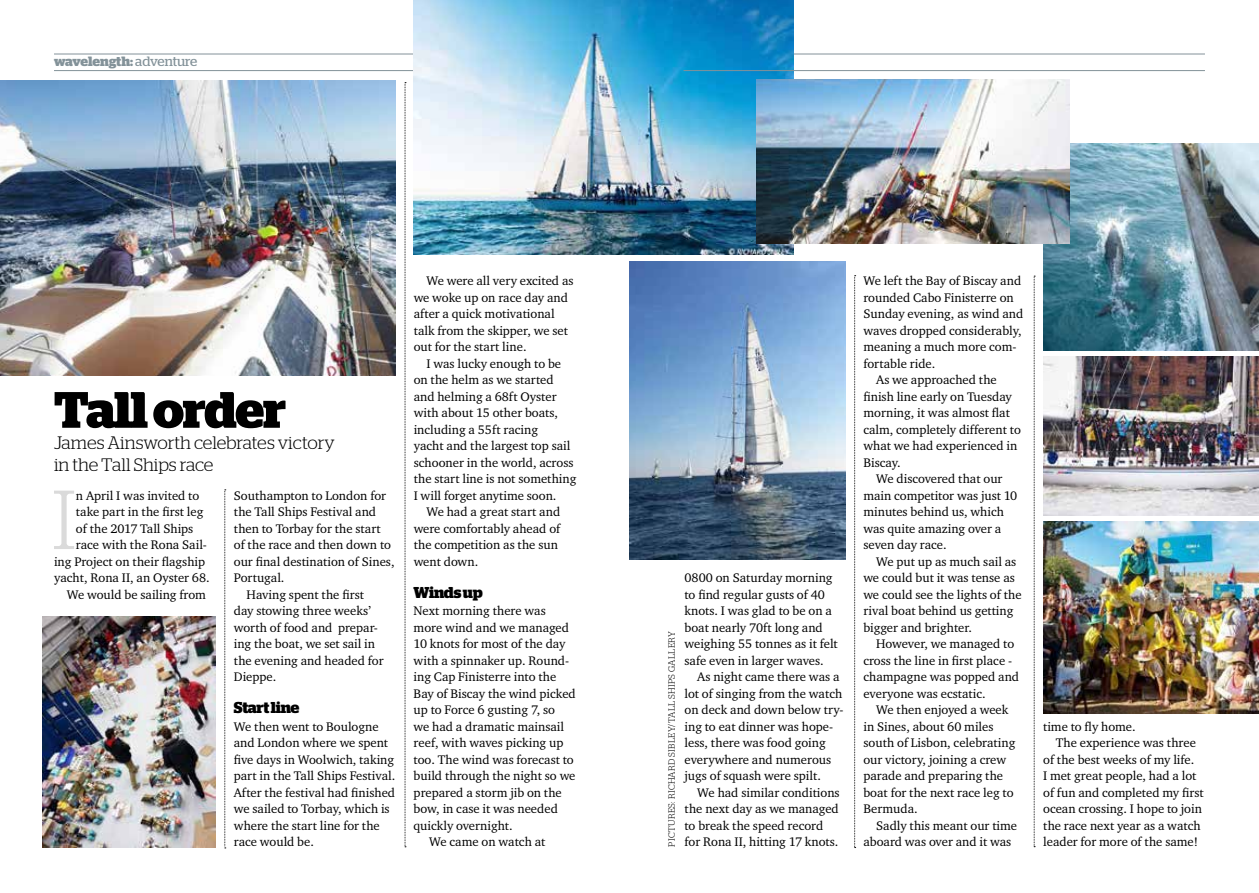
<style>
.page{position:relative;width:1259px;height:893px;background:#fff}
.page>*{position:absolute;margin:0;border:0;box-sizing:border-box;transform-origin:0 0}
.t1{font:300 83.4px "Stag";color:#dadada}
.t2{font:700 51px "Stag";letter-spacing:-.025em;color:#000}
.t3{font:300 18px/21.6px "Stag";letter-spacing:-.005em;color:#000}
.t4{font:700 15.75px "Stag";letter-spacing:-.02em;color:#000}
.t5{font:700 13.5px "Stag";letter-spacing:-.01em;color:#839299}
.t6{font:12.75px/16.5px "Charter ITC";color:#000}
.t7{font:300 9px "Stag";letter-spacing:.04em;color:#000}
.s1{font-weight:400}
</style>
<div class="page">
<hr style="left:54px;top:54px;width:521px;height:1px;background:#839299">
<hr style="left:683px;top:54px;width:522px;height:1px;background:#839299">
<hr style="left:54px;top:70px;width:521px;height:1px;background:#839299">
<svg style="left:224px;top:489px;width:2px;height:359px"></svg>
<svg style="left:405px;top:82px;width:1px;height:765px"></svg>
<img style="left:414px;top:0;width:379px;height:254px">
<img style="left:43px;top:617px;width:173px;height:230px">
<img style="left:0;top:81px;width:396px;height:294px">
<img style="left:1043px;top:143px;width:216px;height:208px">
<hr style="left:683px;top:70px;width:522px;height:1px;background:#839299">
<svg style="left:854px;top:275px;width:1px;height:573px"></svg>
<svg style="left:1033px;top:276px;width:2px;height:571px"></svg>
<img style="left:629px;top:262px;width:216px;height:298px">
<img style="left:1043px;top:522px;width:216px;height:192px">
<img style="left:1043px;top:357px;width:216px;height:158px">
<img style="left:756px;top:80px;width:313px;height:163px">
<p class="t5" style="left:54px;top:54px;width:145px">wavelength: <span class="s1">adventure</span></p>
<h2 class="t2" style="left:54px;top:380px;width:234px">Tall order</h2>
<h3 class="t3" style="left:54px;top:432px;width:282px">James Ainsworth celebrates victory in the Tall Ships race</h3>
<p class="t6" style="left:234px;top:487px;width:154px">Southampton to London for</p>
<p class="t6" style="left:234px;top:503px;width:144px">the Tall Ships Festival and</p>
<p class="t6" style="left:234px;top:520px;width:148px">then to Torbay for the start</p>
<p class="t6" style="left:234px;top:536px;width:159px">of the race and then down to</p>
<p class="t6" style="left:234px;top:553px;width:162px">our final destination of Sines,</p>
<p class="t6" style="left:234px;top:569px;width:52px">Portugal.</p>
<p class="t6" style="left:247px;top:586px;width:119px">Having spent the first</p>
<p class="t6" style="left:234px;top:602px;width:139px">day stowing three weeks’</p>
<p class="t6" style="left:234px;top:619px;width:146px">worth of food and prepar-</p>
<p class="t6" style="left:234px;top:635px;width:143px">ing the boat, we set sail in</p>
<p class="t6" style="left:234px;top:652px;width:151px">the evening and headed for</p>
<p class="t6" style="left:234px;top:668px;width:44px">Dieppe.</p>
<p class="t4" style="left:234px;top:699px;width:67px">Start line</p>
<p class="t6" style="left:234px;top:718px;width:163px">We then went to Boulogne and London where we spent five days in Woolwich, taking part in the Tall Ships Festival.<br>After the festival had finished we sailed to Torbay, which is where the start line for the race would be.</p>
<h1 class="t1" style="left:52px;top:473px;width:25px">I</h1>
<p class="t6" style="left:76px;top:487px;width:125px">n April I was invited to</p>
<p class="t6" style="left:76px;top:503px;width:129px">take part in the first leg</p>
<p class="t6" style="left:76px;top:520px;width:119px">of the 2017 Tall Ships</p>
<p class="t6" style="left:76px;top:536px;width:132px">race with the Rona Sail-</p>
<p class="t6" style="left:54px;top:553px;width:153px">ing Project on their flagship</p>
<p class="t6" style="left:54px;top:569px;width:157px">yacht, Rona II, an Oyster 68.</p>
<p class="t6" style="left:67px;top:586px;width:141px">We would be sailing from</p>
<p class="t6" style="left:414px;top:272px;width:161px;text-indent:13px">We were all very excited as we woke up on race day and after a quick motivational talk from the skipper, we set out for the start line.</p>
<p class="t6" style="left:414px;top:355px;width:164px;text-indent:13px">I was lucky enough to be on the helm as we started and helming a 68ft Oyster with about 15 other boats, including a 55ft racing<br>yacht and the largest top sail schooner in the world, across the start line is not something<br>I will forget anytime soon.</p>
<p class="t6" style="left:414px;top:503px;width:148px;text-indent:13px">We had a great start and were comfortably ahead of the competition as the sun went down.</p>
<p class="t4" style="left:414px;top:583px;width:70px">Winds up</p>
<p class="t6" style="left:414px;top:602px;width:134px">Next morning there was</p>
<p class="t6" style="left:414px;top:619px;width:157px">more wind and we managed</p>
<p class="t6" style="left:414px;top:635px;width:153px">10 knots for most of the day</p>
<p class="t6" style="left:414px;top:652px;width:157px">with a spinnaker up. Round-</p>
<p class="t6" style="left:414px;top:668px;width:144px">ing Cap Finisterre into the</p>
<p class="t6" style="left:414px;top:685px;width:164px">Bay of Biscay the wind picked</p>
<p class="t6" style="left:414px;top:701px;width:143px">up to Force 6 gusting 7, so</p>
<p class="t6" style="left:414px;top:718px;width:152px">we had a dramatic mainsail</p>
<p class="t6" style="left:414px;top:734px;width:151px">reef, with waves picking up</p>
<p class="t6" style="left:414px;top:751px;width:162px">too. The wind was forecast to</p>
<p class="t6" style="left:414px;top:767px;width:163px">build through the night so we</p>
<p class="t6" style="left:414px;top:784px;width:150px">prepared a storm jib on the</p>
<p class="t6" style="left:414px;top:800px;width:146px">bow, in case it was needed</p>
<p class="t6" style="left:414px;top:817px;width:101px">quickly overnight.</p>
<p class="t6" style="left:429px;top:833px;width:118px">We came on watch at</p>
<p class="t7" style="left:666px;top:846px;width:217px;rotate:-90deg">PICTURES: RICHARD SIBLEY/TALL SHIPS GALLERY</p>
<p class="t6" style="left:684px;top:569px;width:155px">0800 on Saturday morning to find regular gusts of 40 knots. I was glad to be on a boat nearly 70ft long and weighing 55 tonnes as it felt safe even in larger waves.</p>
<p class="t6" style="left:684px;top:668px;width:160px;text-indent:13px">As night came there was a lot of singing from the watch on deck and down below try&shy;ing to eat dinner was hope&shy;less, there was food going everywhere and numerous jugs of squash were spilt.</p>
<p class="t6" style="left:684px;top:784px;width:157px;text-indent:13px">We had similar conditions the next day as we managed to break the speed record for Rona II, hitting 17 knots.</p>
<p class="t6" style="left:863px;top:272px;width:159px">We left the Bay of Biscay and</p>
<p class="t6" style="left:863px;top:289px;width:152px">rounded Cabo Finisterre on</p>
<p class="t6" style="left:863px;top:305px;width:161px">Sunday evening, as wind and</p>
<p class="t6" style="left:863px;top:322px;width:160px">waves dropped considerably,</p>
<p class="t6" style="left:863px;top:338px;width:155px">meaning a much more com-</p>
<p class="t6" style="left:863px;top:355px;width:74px">fortable ride.</p>
<p class="t6" style="left:876px;top:371px;width:122px">As we approached the</p>
<p class="t6" style="left:863px;top:388px;width:150px">finish line early on Tuesday</p>
<p class="t6" style="left:863px;top:404px;width:148px">morning, it was almost flat</p>
<p class="t6" style="left:863px;top:421px;width:159px">calm, completely different to</p>
<p class="t6" style="left:863px;top:437px;width:155px">what we had experienced in</p>
<p class="t6" style="left:863px;top:454px;width:39px">Biscay.</p>
<p class="t6" style="left:876px;top:470px;width:128px">We discovered that our</p>
<p class="t6" style="left:863px;top:487px;width:155px">main competitor was just 10</p>
<p class="t6" style="left:863px;top:503px;width:142px">minutes behind us, which</p>
<p class="t6" style="left:863px;top:520px;width:139px">was quite amazing over a</p>
<p class="t6" style="left:863px;top:536px;width:85px">seven day race.</p>
<p class="t6" style="left:876px;top:553px;width:142px">We put up as much sail as</p>
<p class="t6" style="left:863px;top:569px;width:153px">we could but it was tense as</p>
<p class="t6" style="left:863px;top:586px;width:160px">we could see the lights of the</p>
<p class="t6" style="left:863px;top:602px;width:151px">rival boat behind us getting</p>
<p class="t6" style="left:863px;top:619px;width:110px">bigger and brighter.</p>
<p class="t6" style="left:876px;top:635px;width:140px">However, we managed to</p>
<p class="t6" style="left:863px;top:652px;width:150px">cross the line in first place -</p>
<p class="t6" style="left:863px;top:668px;width:157px">champagne was popped and</p>
<p class="t6" style="left:863px;top:685px;width:124px">everyone was ecstatic.</p>
<p class="t6" style="left:876px;top:701px;width:134px">We then enjoyed a week</p>
<p class="t6" style="left:863px;top:718px;width:132px">in Sines, about 60 miles</p>
<p class="t6" style="left:863px;top:734px;width:153px">south of Lisbon, celebrating</p>
<p class="t6" style="left:863px;top:751px;width:144px">our victory, joining a crew</p>
<p class="t6" style="left:863px;top:767px;width:141px">parade and preparing the</p>
<p class="t6" style="left:863px;top:784px;width:152px">boat for the next race leg to</p>
<p class="t6" style="left:863px;top:800px;width:56px">Bermuda.</p>
<p class="t6" style="left:876px;top:817px;width:142px">Sadly this meant our time</p>
<p class="t6" style="left:863px;top:833px;width:149px">aboard was over and it was</p>
<p class="t6" style="left:1043px;top:718px;width:94px">time to fly home.</p>
<p class="t6" style="left:1056px;top:734px;width:141px">The experience was three</p>
<p class="t6" style="left:1043px;top:751px;width:153px">of the best weeks of my life.</p>
<p class="t6" style="left:1043px;top:767px;width:155px">I met great people, had a lot</p>
<p class="t6" style="left:1043px;top:784px;width:162px">of fun and completed my first</p>
<p class="t6" style="left:1043px;top:800px;width:160px">ocean crossing. I hope to join</p>
<p class="t6" style="left:1043px;top:817px;width:159px">the race next year as a watch</p>
<p class="t6" style="left:1043px;top:833px;width:157px">leader for more of the same!</p>
</div>
